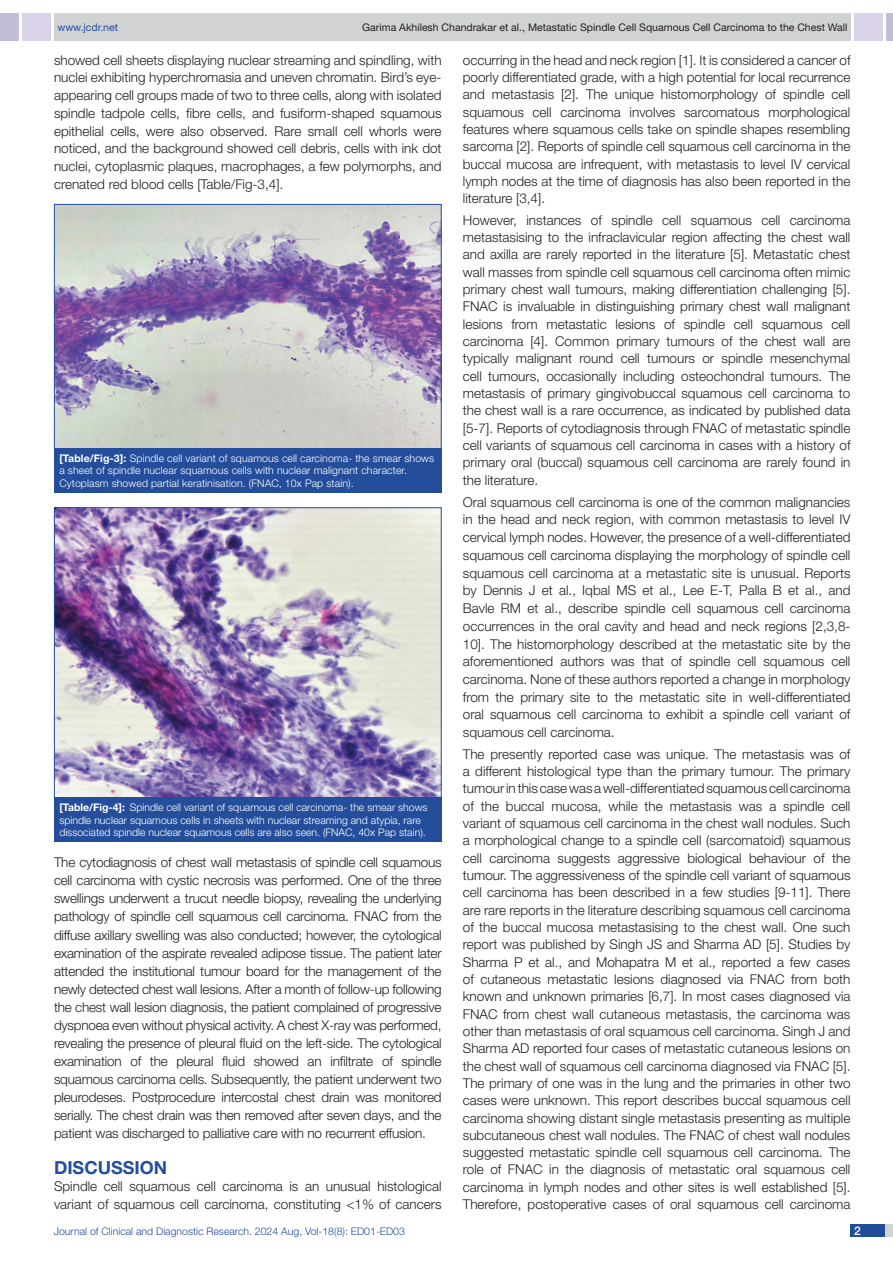
<style>
.page{position:relative;width:893px;height:1263px;background:#fff}
.page>*{position:absolute;margin:0;border:0;box-sizing:border-box;transform-origin:0 0}
.Heading{font:700 18px "Helvetica Neue";color:#244e9b}
.Body_text{font:300 13.5px/17.2px "Helvetica Neue";color:#231f20;text-align:justify}
.t1{font:500 12px "Helvetica Neue";color:#fff}
.TABLE_FIG{font:300 10.5px/12.6px "Helvetica Neue";color:#fff}
.t2{font:10.5px "Helvetica Neue";color:#231f20}
.t3{font:300 10.5px "Helvetica Neue";color:#244e9b}
.t4{font:10.5px "Helvetica Neue";color:#244e9b}
.s1{font-weight:700}
</style>
<div class="page">
<div style="left:54px;top:13px;width:796px;height:28px;background:#d1d2d4"></div>
<div style="left:0;top:13px;width:19px;height:28px;background:#c2bed7"></div>
<div style="left:22px;top:13px;width:29px;height:28px;background:#d9d2e8"></div>
<div style="left:886px;top:13px;width:7px;height:28px;background:#c2bed7"></div>
<div style="left:854px;top:13px;width:29px;height:28px;background:#d9d2e8"></div>
<div style="left:850px;top:1224px;width:43px;height:13px;background:#d1d2d4"></div>
<div style="left:850px;top:1224px;width:35px;height:13px;background:#214c99"></div>
<img style="left:56px;top:206px;width:384px;height:241px">
<div style="left:54px;top:204px;width:388px;height:245px;border:1px solid #244e9b"></div>
<div style="left:54px;top:448px;width:388px;height:44px;background:#244e9b"></div>
<img style="left:56px;top:509px;width:384px;height:287px">
<div style="left:54px;top:507px;width:388px;height:291px;border:1px solid #244e9b"></div>
<div style="left:54px;top:797px;width:388px;height:45px;background:#244e9b"></div>
<p class="t4" style="left:57px;top:21px;width:62px">www.jcdr.net</p>
<p class="t2" style="left:362px;top:21px;width:487px">Garima Akhilesh Chandrakar et al., Metastatic Spindle Cell Squamous Cell Carcinoma to the Chest Wall</p>
<p class="Body_text" style="left:54px;top:51px;width:389px;line-height:17.7px">showed cell sheets displaying nuclear streaming and spindling, with nuclei exhibiting hyperchromasia and uneven chromatin. Bird’s eye&shy;appearing cell groups made of two to three cells, along with isolated spindle tadpole cells, fibre cells, and fusiform-shaped squamous epithelial cells, were also observed. Rare small cell whorls were noticed, and the background showed cell debris, cells with ink dot nuclei, cytoplasmic plaques, macrophages, a few polymorphs, and crenated red blood cells [Table/Fig-3,4].</p>
<p class="TABLE_FIG" style="left:59px;top:452px;width:376px"><span class="s1">[Table/Fig-3]:</span> Spindle cell variant of squamous cell carcinoma- the smear shows a sheet of spindle nuclear squamous cells with nuclear malignant character.<br>Cytoplasm showed partial keratinisation. (FNAC, 10x Pap stain).</p>
<p class="TABLE_FIG" style="left:59px;top:801px;width:370px"><span class="s1">[Table/Fig-4]:</span> Spindle cell variant of squamous cell carcinoma- the smear shows spindle nuclear squamous cells in sheets with nuclear streaming and atypia, rare dissociated spindle nuclear squamous cells are also seen. (FNAC, 40x Pap stain).</p>
<p class="Body_text" style="left:54px;top:853px;width:389px;line-height:18px">The cytodiagnosis of chest wall metastasis of spindle cell squamous cell carcinoma with cystic necrosis was performed. One of the three swellings underwent a trucut needle biopsy, revealing the underlying pathology of spindle cell squamous cell carcinoma. FNAC from the diffuse axillary swelling was also conducted; however, the cytological examination of the aspirate revealed adipose tissue. The patient later attended the institutional tumour board for the management of the newly detected chest wall lesions. After a month of follow-up following the chest wall lesion diagnosis, the patient complained of progressive dyspnoea even without physical activity. A chest X-ray was performed, revealing the presence of pleural fluid on the left-side. The cytological examination of the pleural fluid showed an infiltrate of spindle squamous carcinoma cells. Subsequently, the patient underwent two pleurodeses. Postprocedure intercostal chest drain was monitored serially. The chest drain was then removed after seven days, and the patient was discharged to palliative care with no recurrent effusion.</p>
<p class="Heading" style="left:54px;top:1156px;width:115px">DISCUSSION</p>
<p class="Body_text" style="left:54px;top:1178px;width:389px">Spindle cell squamous cell carcinoma is an unusual histological variant of squamous cell carcinoma, constituting &lt;1% of cancers</p>
<p class="Body_text" style="left:463px;top:51px;width:389px">occurring in the head and neck region [1]. It is considered a cancer of poorly differentiated grade, with a high potential for local recurrence and metastasis [2]. The unique histomorphology of spindle cell squamous cell carcinoma involves sarcomatous morphological features where squamous cells take on spindle shapes resembling sarcoma [2]. Reports of spindle cell squamous cell carcinoma in the buccal mucosa are infrequent, with metastasis to level IV cervical lymph nodes at the time of diagnosis has also been reported in the literature [3,4].</p>
<p class="Body_text" style="left:463px;top:211px;width:389px">However, instances of spindle cell squamous cell carcinoma metastasising to the infraclavicular region affecting the chest wall and axilla are rarely reported in the literature [5]. Metastatic chest wall masses from spindle cell squamous cell carcinoma often mimic primary chest wall tumours, making differentiation challenging [5].<br>FNAC is invaluable in distinguishing primary chest wall malignant lesions from metastatic lesions of spindle cell squamous cell carcinoma [4]. Common primary tumours of the chest wall are typically malignant round cell tumours or spindle mesenchymal cell tumours, occasionally including osteochondral tumours. The metastasis of primary gingivobuccal squamous cell carcinoma to the chest wall is a rare occurrence, as indicated by published data [5-7]. Reports of cytodiagnosis through FNAC of metastatic spindle cell variants of squamous cell carcinoma in cases with a history of primary oral (buccal) squamous cell carcinoma are rarely found in the literature.</p>
<p class="Body_text" style="left:463px;top:493px;width:389px;line-height:17.7px">Oral squamous cell carcinoma is one of the common malignancies in the head and neck region, with common metastasis to level IV cervical lymph nodes. However, the presence of a well-differentiated squamous cell carcinoma displaying the morphology of spindle cell squamous cell carcinoma at a metastatic site is unusual. Reports by Dennis J et al., Iqbal MS et al., Lee E-T, Palla B et al., and Bavle RM et al., describe spindle cell squamous cell carcinoma occurrences in the oral cavity and head and neck regions [2,3,8- 10]. The histomorphology described at the metastatic site by the aforementioned authors was that of spindle cell squamous cell carcinoma. None of these authors reported a change in morphology from the primary site to the metastatic site in well-differentiated oral squamous cell carcinoma to exhibit a spindle cell variant of squamous cell carcinoma.</p>
<p class="Body_text" style="left:463px;top:745px;width:389px">The presently reported case was unique. The metastasis was of a different histological type than the primary tumour. The primary tumour in this case was a well-differentiated squamous cell carcinoma of the buccal mucosa, while the metastasis was a spindle cell variant of squamous cell carcinoma in the chest wall nodules. Such a morphological change to a spindle cell (sarcomatoid) squamous cell carcinoma suggests aggressive biological behaviour of the tumour. The aggressiveness of the spindle cell variant of squamous cell carcinoma has been described in a few studies [9-11]. There are rare reports in the literature describing squamous cell carcinoma of the buccal mucosa metastasising to the chest wall. One such report was published by Singh JS and Sharma AD [5]. Studies by Sharma P et al., and Mohapatra M et al., reported a few cases of cutaneous metastatic lesions diagnosed via FNAC from both known and unknown primaries [6,7]. In most cases diagnosed via FNAC from chest wall cutaneous metastasis, the carcinoma was other than metastasis of oral squamous cell carcinoma. Singh J and Sharma AD reported four cases of metastatic cutaneous lesions on the chest wall of squamous cell carcinoma diagnosed via FNAC [5].<br>The primary of one was in the lung and the primaries in other two cases were unknown. This report describes buccal squamous cell carcinoma showing distant single metastasis presenting as multiple subcutaneous chest wall nodules. The FNAC of chest wall nodules suggested metastatic spindle cell squamous cell carcinoma. The role of FNAC in the diagnosis of metastatic oral squamous cell carcinoma in lymph nodes and other sites is well established [5].<br>Therefore, postoperative cases of oral squamous cell carcinoma</p>
<p class="t3" style="left:54px;top:1225px;width:353px">Journal of Clinical and Diagnostic Research. 2024 Aug, Vol-18(8): ED01-ED03</p>
<p class="t1" style="left:854px;top:1223px;width:8px">2</p>
</div>
